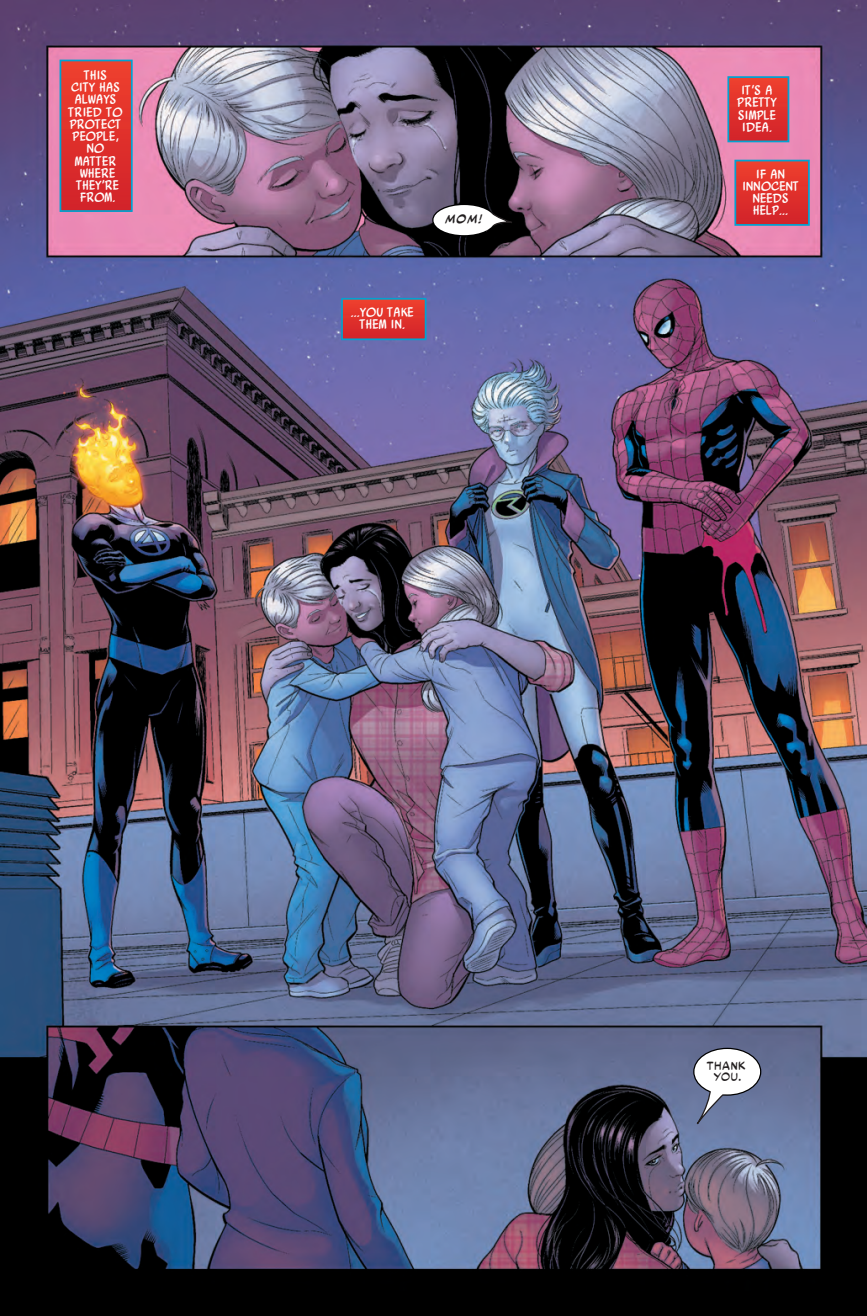
<style>
.page{position:relative;width:867px;height:1316px;background:#fff}
.page>*{position:absolute;margin:0;border:0;box-sizing:border-box;transform-origin:0 0}
.t1{font:12.25px/12.2px "V Cmystic";color:#fff;text-align:center}
.t2{font:10.5px/11px "VC Justin Says";letter-spacing:.02em;color:#231f20;text-align:center}
.t3{font:italic 700 10.5px "VC Justin Says";color:#231f20}
</style>
<div class="page">
<img style="left:0;top:0;width:866px;height:1315px">
<svg style="left:432px;top:204px;width:64px;height:32px"></svg>
<svg style="left:693px;top:1047px;width:68px;height:48px"></svg>
<svg style="left:484px;top:210px;width:29px;height:23px"></svg>
<svg style="left:695px;top:1061px;width:50px;height:66px;background:#707d9e"></svg>
<div style="left:433px;top:205px;width:61px;height:30px;background:#fff;border-radius:50%"></div>
<div style="left:694px;top:1048px;width:65px;height:46px;background:#fff;border-radius:50%"></div>
<div style="left:60px;top:60px;width:72px;height:151px;background:linear-gradient(to bottom,#ef402d,#d1222a)"></div>
<div style="left:59px;top:60px;width:74px;height:152px;border:2px solid #02a2d0"></div>
<div style="left:735px;top:160px;width:73px;height:65px;background:linear-gradient(to bottom,#ef402d,#d2222a)"></div>
<div style="left:734px;top:160px;width:75px;height:66px;border:2px solid #02a2d0"></div>
<div style="left:728px;top:77px;width:60px;height:64px;background:linear-gradient(to bottom,#ef402d,#d2232a)"></div>
<div style="left:727px;top:76px;width:62px;height:66px;border:2px solid #02a2d0"></div>
<div style="left:342px;top:299px;width:83px;height:40px;background:linear-gradient(to right,#e1322c,#e1322c)"></div>
<div style="left:341px;top:298px;width:85px;height:42px;border:2px solid #02a2d0"></div>
<p class="t1" style="left:69px;top:69px;width:56px">THIS<br>CITY HAS<br>ALWAYS<br>TRIED TO<br>PROTECT<br>PEOPLE,<br>NO<br>MATTER<br>WHERE<br>THEY'RE<br>FROM.</p>
<p class="t3" style="left:445px;top:213px;width:39px">MOM!</p>
<p class="t1" style="left:351px;top:305px;width:64px">…YOU TAKE<br>THEM IN.</p>
<p class="t1" style="left:737px;top:84px;width:41px">IT’S A<br>PRETTY<br>SIMPLE<br>IDEA.</p>
<p class="t1" style="left:742px;top:167px;width:58px">IF AN<br>INNOCENT<br>NEEDS<br>HELP…</p>
<p class="t2" style="left:706px;top:1059px;width:41px">THANK<br>YOU.</p>
</div>
